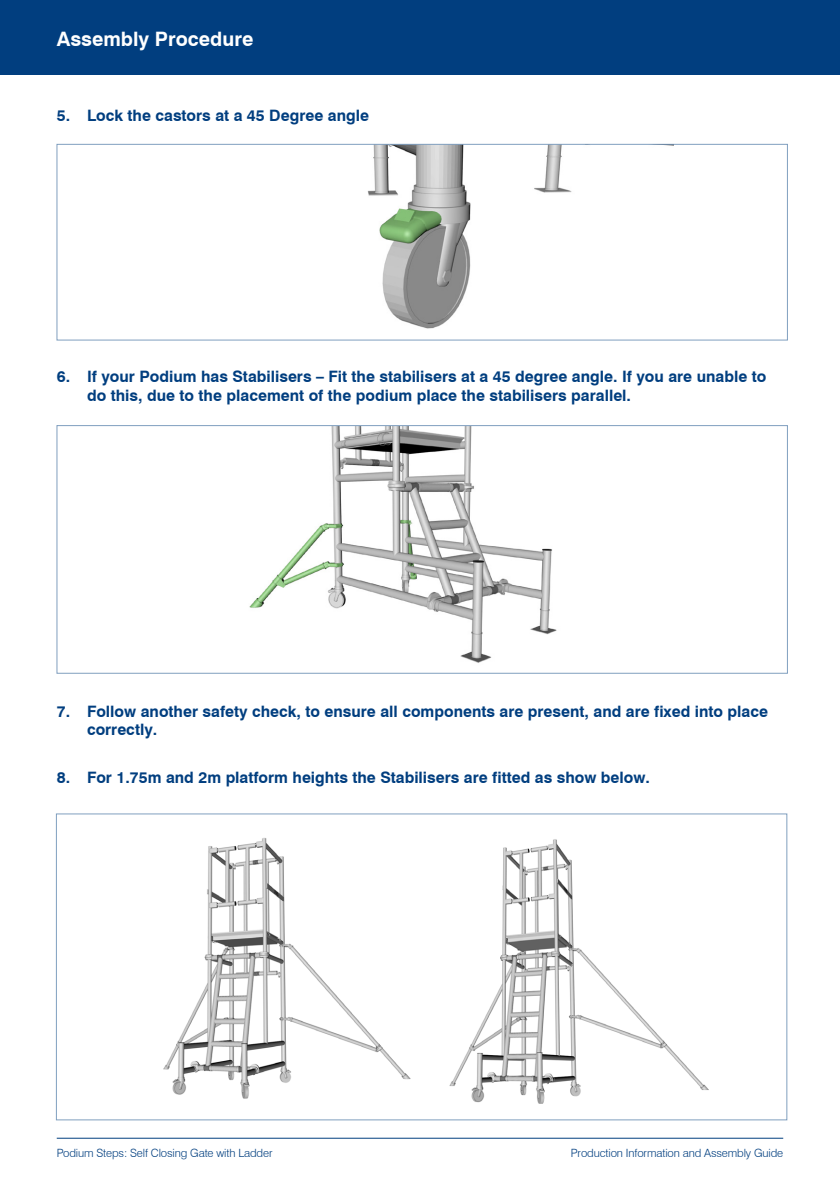
<style>
.page{position:relative;width:840px;height:1191px;background:#fff}
.page>*{position:absolute;margin:0;border:0;box-sizing:border-box;transform-origin:0 0}
.Subtitle{font:700 19.8px "Swiss 721 BT";color:#fff}
.Product_Titles{font:700 15.8px/18.6px "Swiss 721 BT";color:#013e7f}
.t1{font:300 11.4px "Swiss 721 BT";letter-spacing:-.01em;color:#013e7f}
</style>
<div class="page">
<div style="left:0;top:0;width:839px;height:75px;background:#013e7f"></div>
<hr style="left:57px;top:1137px;width:725px;height:1px;background:#013e7f">
<img style="left:163px;top:838px;width:248px;height:261px">
<img style="left:449px;top:839px;width:260px;height:264px">
<img style="left:249px;top:427px;width:308px;height:236px">
<div style="left:57px;top:425px;width:730px;height:248px;border:1px solid #809fbf"></div>
<img style="left:367px;top:146px;width:205px;height:183px">
<div style="left:57px;top:144px;width:730px;height:196px;border:1px solid #809fbf"></div>
<p class="Subtitle" style="left:57px;top:26px;width:198px">Assembly Procedure</p>
<p class="Product_Titles" style="left:57px;top:106px;width:313px">5. Lock the castors at a 45 Degree angle</p>
<p class="Product_Titles" style="left:87px;top:367px;width:680px;text-indent:-30px">6. If your Podium has Stabilisers – Fit the stabilisers at a 45 degree angle. If you are unable to do this, due to the placement of the podium place the stabilisers parallel.</p>
<p class="Product_Titles" style="left:87px;top:701px;width:682px;text-indent:-30px">7. Follow another safety check, to ensure all components are present, and are fixed into place correctly.</p>
<p class="Product_Titles" style="left:57px;top:767px;width:594px">8. For 1.75m and 2m platform heights the Stabilisers are fitted as show below.</p>
<p class="t1" style="left:57px;top:1146px;width:217px">Podium Steps: Self Closing Gate with Ladder</p>
<p class="t1" style="left:570px;top:1146px;width:214px">Production Information and Assembly Guide</p>
</div>
